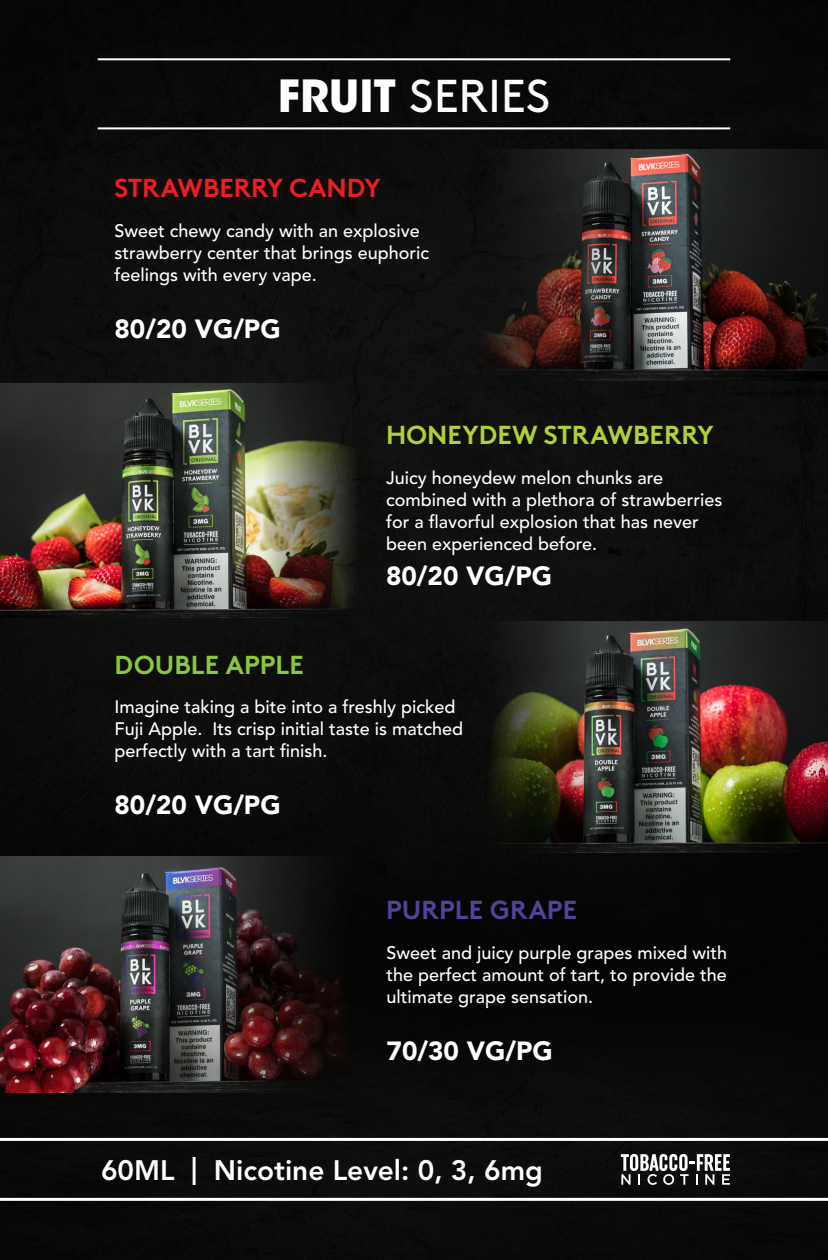
<style>
.page{position:relative;width:828px;height:1260px;background:#0a0b0a}
.page>*{position:absolute;margin:0;border:0;box-sizing:border-box;transform-origin:0 0}
.t1{font:46px "Brown";color:#fff}
.t2{font:800 28px "Avenir LT Std";color:#fff}
.t3{font:900 26.2px "Avenir LT Std";color:#fff}
.t4{font:700 26px "Brown";letter-spacing:.005em;color:#aed039}
.t5{font:700 26px "Brown";color:#ee1d23}
.t6{font:700 26px "Brown";letter-spacing:.005em;color:#8bc63e}
.t7{font:700 26px "Brown";letter-spacing:.005em;color:#53439b}
.t8{font:500 18px/22px "Avenir LT Std";color:#fff}
.s1{font-family:"ITC Avant Garde Std";font-weight:700;font-size:44px}
</style>
<div class="page">
<img style="left:480px;top:149px;width:348px;height:232px">
<img style="left:491px;top:621px;width:337px;height:232px">
<img style="left:0;top:857px;width:342px;height:235px">
<img style="left:0;top:383px;width:358px;height:235px">
<svg style="left:0;top:1138px;width:828px;height:63px"></svg>
<svg style="left:621px;top:1154px;width:109px;height:31px"></svg>
<hr style="left:98px;top:127px;width:632px;height:2px;background:#fff">
<hr style="left:98px;top:58px;width:632px;height:2px;background:#fff">
<p class="t1" style="left:278px;top:61px;width:274px"><span class="s1">FRUIT</span> SERIES</p>
<p class="t5" style="left:114px;top:167px;width:268px">STRAWBERRY CANDY</p>
<p class="t8" style="left:114px;top:220px;width:316px">Sweet chewy candy with an explosive strawberry center that brings euphoric feelings with every vape.</p>
<p class="t3" style="left:114px;top:313px;width:168px">80/20 VG/PG</p>
<p class="t4" style="left:386px;top:414px;width:329px">HONEYDEW STRAWBERRY</p>
<p class="t6" style="left:115px;top:643px;width:191px">DOUBLE APPLE</p>
<p class="t8" style="left:386px;top:467px;width:338px">Juicy honeydew melon chunks are combined with a plethora of strawberries for a flavorful explosion that has never been experienced before.</p>
<p class="t3" style="left:386px;top:560px;width:168px">80/20 VG/PG</p>
<p class="t8" style="left:114px;top:696px;width:350px">Imagine taking a bite into a freshly picked<br>Fuji Apple. Its crisp initial taste is matched perfectly with a tart finish.</p>
<p class="t3" style="left:114px;top:789px;width:168px">80/20 VG/PG</p>
<p class="t7" style="left:386px;top:889px;width:192px">PURPLE GRAPE</p>
<p class="t8" style="left:387px;top:942px;width:342px;text-align:justify">Sweet and juicy purple grapes mixed with the perfect amount of tart, to provide the ultimate grape sensation.</p>
<p class="t3" style="left:387px;top:1035px;width:168px">70/30 VG/PG</p>
<p class="t2" style="left:101px;top:1154px;width:443px">60ML | Nicotine Level: 0, 3, 6mg</p>
</div>
